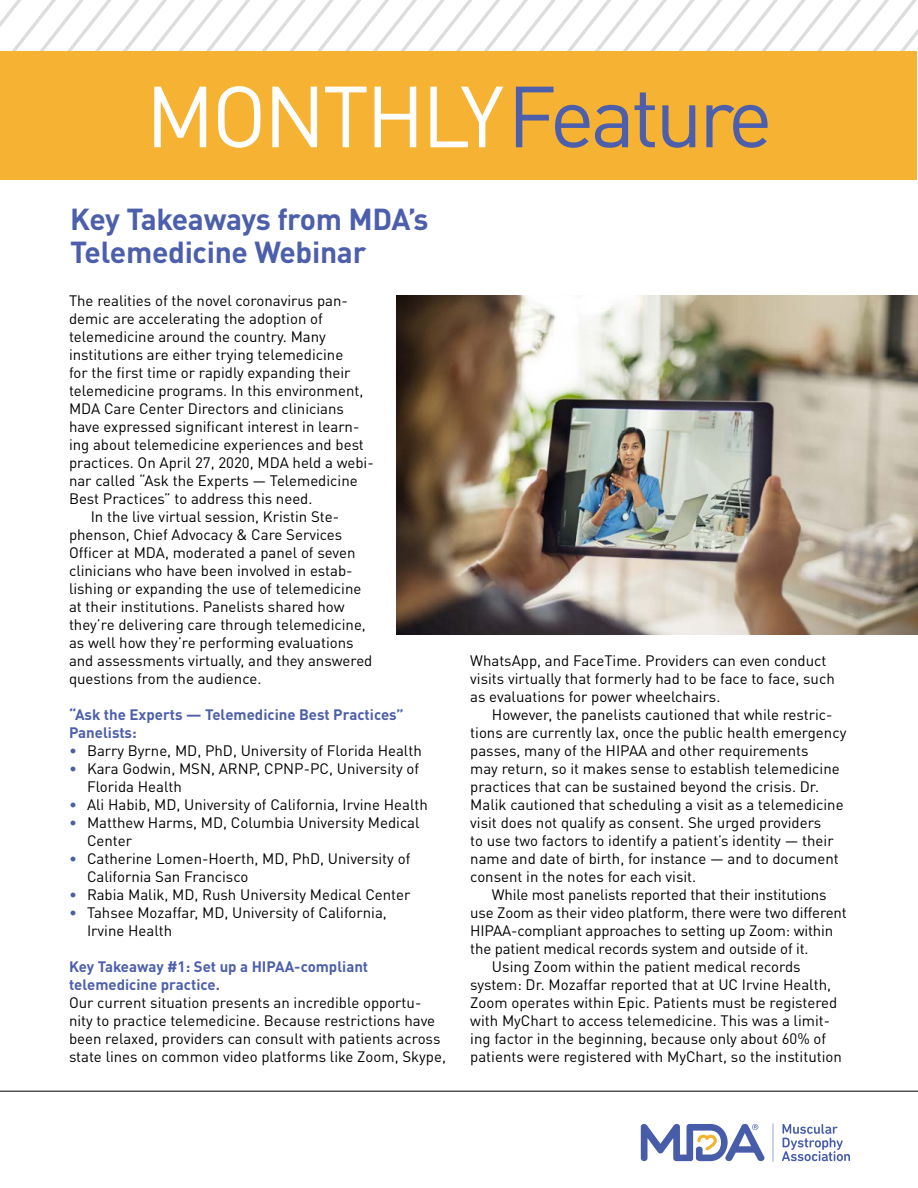
<style>
.page{position:relative;width:918px;height:1188px;background:#fff}
.page>*{position:absolute;margin:0;border:0;box-sizing:border-box;transform-origin:0 0}
.t1{font:85.2px "DINOT";letter-spacing:-.05em;color:#fff}
.t2{font:700 30px/33px "DINOT";letter-spacing:-.01em;color:#4d5fab}
.t3{font:15px/18px "DINOT";color:#000}
.t4{font:700 15px/18px "DINOT";color:#4d5fab}
.s1{color:#4d5fab}
</style>
<div class="page">
<svg style="left:0;top:0;width:918px;height:94px"></svg>
<img style="left:396px;top:295px;width:522px;height:339px">
<div style="left:1px;top:51px;width:916px;height:128px;background:#f6b333"></div>
<svg style="left:772px;top:1123px;width:2px;height:39px"></svg>
<svg style="left:782px;top:1124px;width:68px;height:37px"></svg>
<svg style="left:641px;top:1124px;width:123px;height:37px"></svg>
<hr style="left:0;top:1091px;width:918px;height:1px;background:#000">
<h1 class="t1" style="left:146px;top:63px;width:629px">MONTHLY<span class="s1">Feature</span></h1>
<h2 class="t2" style="left:70px;top:202px;width:360px">Key Takeaways from MDA’s<br>Telemedicine Webinar</h2>
<p class="t3" style="left:69px;top:291px;width:280px">The realities of the novel coronavirus pan-</p>
<p class="t3" style="left:69px;top:309px;width:255px">demic are accelerating the adoption of</p>
<p class="t3" style="left:69px;top:327px;width:258px">telemedicine around the country. Many</p>
<p class="t3" style="left:69px;top:345px;width:276px">institutions are either trying telemedicine</p>
<p class="t3" style="left:69px;top:363px;width:283px">for the first time or rapidly expanding their</p>
<p class="t3" style="left:69px;top:381px;width:296px">telemedicine programs. In this environment,</p>
<p class="t3" style="left:69px;top:399px;width:277px">MDA Care Center Directors and clinicians</p>
<p class="t3" style="left:69px;top:417px;width:292px">have expressed significant interest in learn-</p>
<p class="t3" style="left:69px;top:435px;width:296px">ing about telemedicine experiences and best</p>
<p class="t3" style="left:69px;top:453px;width:306px">practices. On April 27, 2020, MDA held a webi-</p>
<p class="t3" style="left:69px;top:471px;width:290px">nar called “Ask the Experts — Telemedicine</p>
<p class="t3" style="left:69px;top:489px;width:245px">Best Practices” to address this need.</p>
<p class="t3" style="left:91px;top:507px;width:250px">In the live virtual session, Kristin Ste-</p>
<p class="t3" style="left:69px;top:525px;width:275px">phenson, Chief Advocacy &amp; Care Services</p>
<p class="t3" style="left:69px;top:543px;width:288px">Officer at MDA, moderated a panel of seven</p>
<p class="t3" style="left:69px;top:561px;width:285px">clinicians who have been involved in estab-</p>
<p class="t3" style="left:69px;top:579px;width:294px">lishing or expanding the use of telemedicine</p>
<p class="t3" style="left:69px;top:597px;width:277px">at their institutions. Panelists shared how</p>
<p class="t3" style="left:69px;top:615px;width:298px">they’re delivering care through telemedicine,</p>
<p class="t3" style="left:69px;top:633px;width:286px">as well how they’re performing evaluations</p>
<p class="t3" style="left:69px;top:651px;width:305px">and assessments virtually, and they answered</p>
<p class="t3" style="left:69px;top:669px;width:194px">questions from the audience.</p>
<p class="t4" style="left:69px;top:705px;width:336px">“Ask the Experts — Telemedicine Best Practices”<br>Panelists:</p>
<p class="t3" style="left:69px;top:741px;width:354px"><span class="s1">•</span> Barry Byrne, MD, PhD, University of Florida Health</p>
<p class="t3" style="left:87px;top:759px;width:334px;text-indent:-18px"><span class="s1">•</span> Kara Godwin, MSN, ARNP, CPNP-PC, University of<br>Florida Health</p>
<p class="t3" style="left:69px;top:795px;width:360px"><span class="s1">•</span> Ali Habib, MD, University of California, Irvine Health</p>
<p class="t3" style="left:87px;top:813px;width:334px;text-indent:-18px"><span class="s1">•</span> Matthew Harms, MD, Columbia University Medical<br>Center</p>
<p class="t3" style="left:87px;top:849px;width:325px;text-indent:-18px"><span class="s1">•</span> Catherine Lomen-Hoerth, MD, PhD, University of<br>California San Francisco</p>
<p class="t3" style="left:69px;top:885px;width:343px"><span class="s1">•</span> Rabia Malik, MD, Rush University Medical Center</p>
<p class="t3" style="left:87px;top:903px;width:301px;text-indent:-18px"><span class="s1">•</span> Tahsee Mozaffar, MD, University of California,<br>Irvine Health</p>
<p class="t4" style="left:69px;top:957px;width:301px">Key Takeaway #1: Set up a HIPAA-compliant telemedicine practice.</p>
<p class="t3" style="left:69px;top:993px;width:379px">Our current situation presents an incredible opportu&shy;nity to practice telemedicine. Because restrictions have been relaxed, providers can consult with patients across state lines on common video platforms like Zoom, Skype,</p>
<p class="t3" style="left:470px;top:651px;width:366px">WhatsApp, and FaceTime. Providers can even conduct visits virtually that formerly had to be face to face, such as evaluations for power wheelchairs.</p>
<p class="t3" style="left:470px;top:705px;width:378px;text-indent:22px">However, the panelists cautioned that while restric&shy;tions are currently lax, once the public health emergency passes, many of the HIPAA and other requirements<br>may return, so it makes sense to establish telemedicine practices that can be sustained beyond the crisis. Dr.<br>Malik cautioned that scheduling a visit as a telemedicine visit does not qualify as consent. She urged providers<br>to use two factors to identify a patient’s identity — their name and date of birth, for instance — and to document consent in the notes for each visit.</p>
<p class="t3" style="left:492px;top:885px;width:336px">While most panelists reported that their institutions</p>
<p class="t3" style="left:470px;top:903px;width:378px">use Zoom as their video platform, there were two different</p>
<p class="t3" style="left:470px;top:921px;width:365px">HIPAA-compliant approaches to setting up Zoom: within</p>
<p class="t3" style="left:470px;top:939px;width:340px">the patient medical records system and outside of it.</p>
<p class="t3" style="left:492px;top:957px;width:310px">Using Zoom within the patient medical records</p>
<p class="t3" style="left:470px;top:975px;width:362px">system: Dr. Mozaffar reported that at UC Irvine Health,</p>
<p class="t3" style="left:470px;top:993px;width:369px">Zoom operates within Epic. Patients must be registered</p>
<p class="t3" style="left:470px;top:1011px;width:361px">with MyChart to access telemedicine. This was a limit-</p>
<p class="t3" style="left:470px;top:1029px;width:358px">ing factor in the beginning, because only about 60% of</p>
<p class="t3" style="left:470px;top:1047px;width:373px">patients were registered with MyChart, so the institution</p>
</div>
